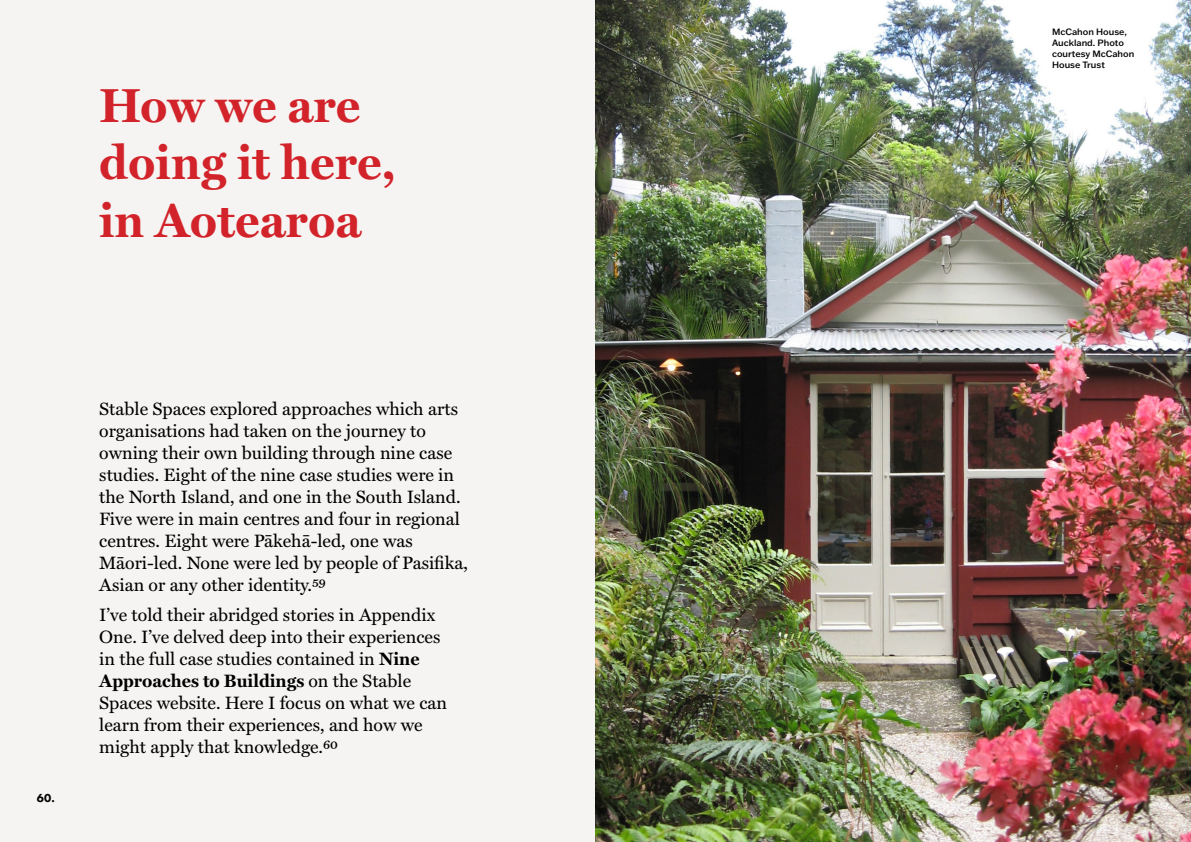
<style>
.page{position:relative;width:1191px;height:842px;background:#fff}
.page>*{position:absolute;margin:0;border:0;box-sizing:border-box;transform-origin:0 0}
.t1{font:700 48px/57.6px "Miller Text";color:#d2232a}
.t2{font:18px/22px "Miller Text";color:#000}
.t3{font:800 12px "Futura PT";color:#000}
.t4{font:500 9px/10.8px "Franklin Gothic ATF";color:#000}
.s1{font-weight:700}
</style>
<div class="page">
<div style="left:0;top:0;width:595px;height:842px;background:#f6f4f2"></div>
<img style="left:595px;top:0;width:596px;height:842px">
<h1 class="t1" style="left:99px;top:74px;width:298px">How we are doing it here, in Aotearoa</h1>
<p class="t3" style="left:37px;top:790px;width:19px">60.</p>
<p class="t2" style="left:99px;top:396px;width:370px">Stable Spaces explored approaches which arts organisations had taken on the journey to owning their own building through nine case studies. Eight of the nine case studies were in the North Island, and one in the South Island.<br>Five were in main centres and four in regional centres. Eight were Pākehā-led, one was Māori-led. None were led by people of Pasifika, Asian or any other identity.59</p>
<p class="t2" style="left:99px;top:603px;width:349px">I’ve told their abridged stories in Appendix One. I’ve delved deep into their experiences in the full case studies contained in <span class="s1">Nine Approaches to Buildings</span> on the Stable Spaces website. Here I focus on what we can learn from their experiences, and how we might apply that knowledge.60</p>
<p class="t4" style="left:1052px;top:26px;width:84px">McCahon House,<br>Auckland. Photo courtesy McCahon<br>House Trust</p>
</div>
